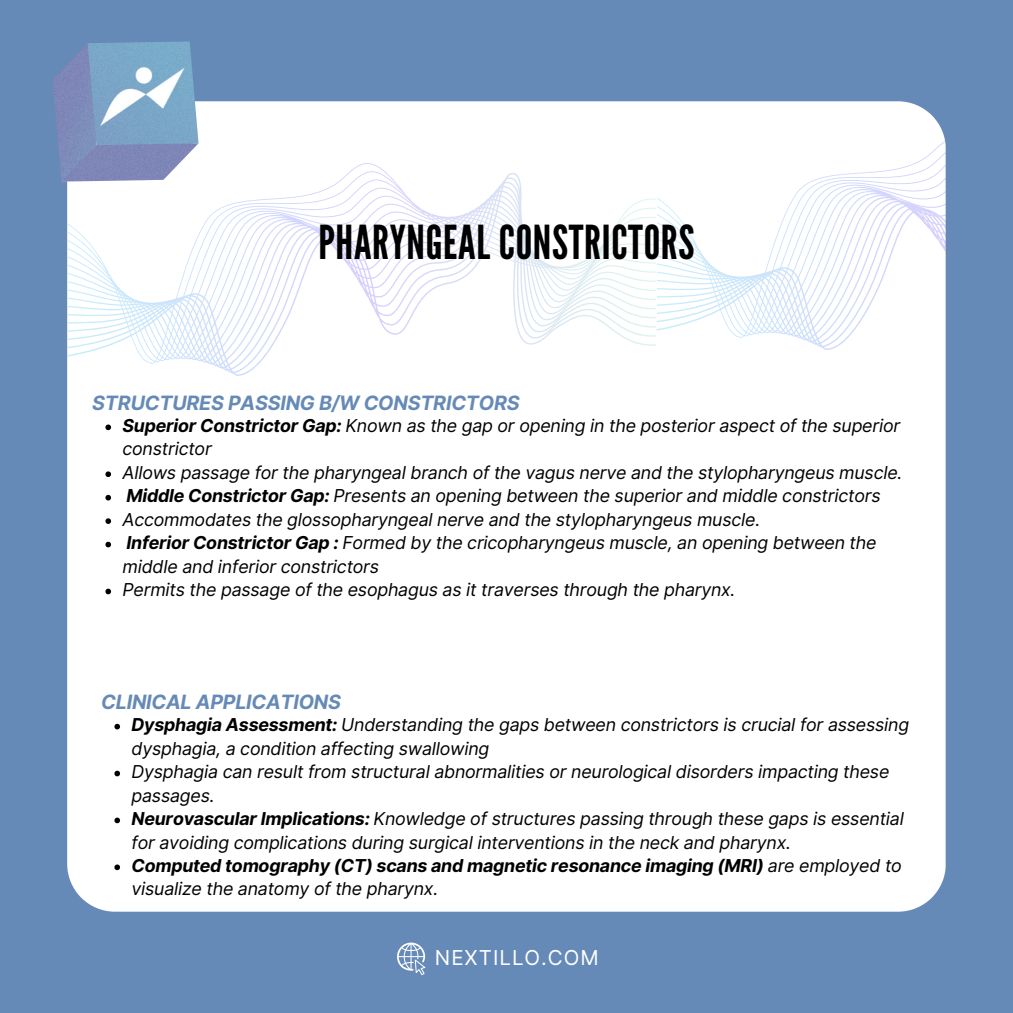
<style>
.page{position:relative;width:1013px;height:1013px;background:#fff}
.page>*{position:absolute;margin:0;border:0;box-sizing:border-box;transform-origin:0 0}
.t1{font:46.75px "League Gothic";letter-spacing:.015em;color:#000}
.t2{font:20.5px "Inter";letter-spacing:.05em;color:#fff}
.t3{font:italic 700 19.75px "Inter";letter-spacing:-.015em;color:#668ab7}
.t4{font:italic 17.75px/23.5px "Inter";letter-spacing:-.015em;color:#000}
.s1{font-weight:700}
</style>
<div class="page">
<div style="left:0;top:0;width:1012px;height:1012px;background:#668ab7"></div>
<div style="left:67px;top:101px;width:878px;height:810px;background:#fff"></div>
<svg style="left:656px;top:137px;width:289px;height:213px;fill:#fff"></svg>
<svg style="left:67px;top:163px;width:589px;height:213px;fill:#fff"></svg>
<svg style="left:53px;top:41px;width:145px;height:140px"></svg>
<img style="left:64px;top:49px;width:155px;height:80px">
<svg style="left:397px;top:942px;width:28px;height:33px"></svg>
<div style="left:938px;top:0;width:74px;height:148px;background:#668ab7"></div>
<svg style="left:105px;top:424px;width:6px;height:6px"></svg>
<svg style="left:105px;top:471px;width:6px;height:6px"></svg>
<svg style="left:105px;top:495px;width:6px;height:5px"></svg>
<svg style="left:105px;top:518px;width:6px;height:6px"></svg>
<svg style="left:105px;top:542px;width:6px;height:5px"></svg>
<svg style="left:105px;top:588px;width:6px;height:6px"></svg>
<svg style="left:114px;top:723px;width:6px;height:6px"></svg>
<svg style="left:114px;top:770px;width:6px;height:6px"></svg>
<svg style="left:114px;top:817px;width:6px;height:6px"></svg>
<svg style="left:114px;top:864px;width:6px;height:6px"></svg>
<p class="t1" style="left:318px;top:215px;width:377px">PHARYNGEAL CONSTRICTORS</p>
<p class="t3" style="left:92px;top:390px;width:429px">STRUCTURES PASSING B/W CONSTRICTORS</p>
<p class="t4" style="left:123px;top:414px;width:781px"><span class="s1">Superior Constrictor Gap:</span> Known as the gap or opening in the posterior aspect of the superior constrictor<br>Allows passage for the pharyngeal branch of the vagus nerve and the stylopharyngeus muscle.<br><span class="s1">Middle Constrictor Gap:</span> Presents an opening between the superior and middle constrictors Accommodates the glossopharyngeal nerve and the stylopharyngeus muscle.<br><span class="s1">Inferior Constrictor Gap :</span> Formed by the cricopharyngeus muscle, an opening between the middle and inferior constrictors<br>Permits the passage of the esophagus as it traverses through the pharynx.</p>
<p class="t3" style="left:101px;top:689px;width:241px">CLINICAL APPLICATIONS</p>
<p class="t4" style="left:131px;top:713px;width:779px"><span class="s1">Dysphagia Assessment:</span> Understanding the gaps between constrictors is crucial for assessing dysphagia, a condition affecting swallowing<br>Dysphagia can result from structural abnormalities or neurological disorders impacting these passages.<br><span class="s1">Neurovascular Implications:</span> Knowledge of structures passing through these gaps is essential for avoiding complications during surgical interventions in the neck and pharynx.<br><span class="s1">Computed tomography (CT) scans and magnetic resonance imaging (MRI)</span> are employed to visualize the anatomy of the pharynx.</p>
<p class="t2" style="left:435px;top:945px;width:166px">NEXTILLO.COM</p>
</div>
